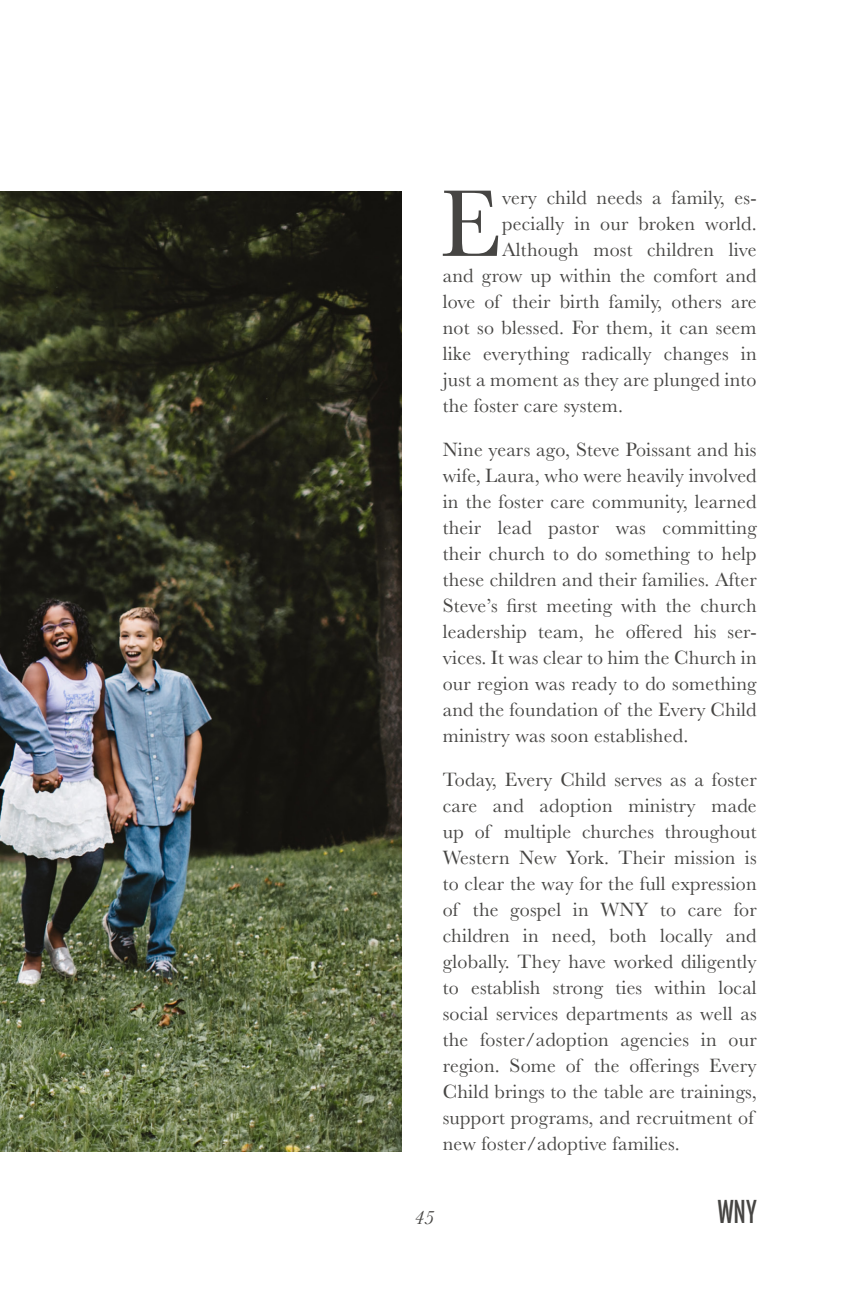
<style>
.page{position:relative;width:864px;height:1296px;background:#fff}
.page>*{position:absolute;margin:0;border:0;box-sizing:border-box;transform-origin:0 0}
.KC_Body_Copy{font:98.6px "Baskerville";color:#464543}
.t1{font:34px "Mongoose";color:#464543}
.KC_Body_Copy-2{font:20px/26px "Baskerville";letter-spacing:.01em;color:#464543;text-align:justify}
.t2{font:italic 20px "Baskerville";color:#464543}
</style>
<div class="page">
<img style="left:0;top:192px;width:402px;height:960px">
<p class="KC_Body_Copy" style="left:440px;top:161px;width:63px">E</p>
<p class="KC_Body_Copy-2" style="left:502px;top:185px;width:256px">very child needs a family, es-</p>
<p class="KC_Body_Copy-2" style="left:502px;top:211px;width:256px">pecially in our broken world.</p>
<p class="KC_Body_Copy-2" style="left:502px;top:237px;width:256px">Although most children live</p>
<p class="KC_Body_Copy-2" style="left:443px;top:263px;width:315px">and grow up within the comfort and</p>
<p class="KC_Body_Copy-2" style="left:443px;top:289px;width:315px">love of their birth family, others are</p>
<p class="KC_Body_Copy-2" style="left:443px;top:315px;width:315px">not so blessed. For them, it can seem</p>
<p class="KC_Body_Copy-2" style="left:443px;top:341px;width:315px">like everything radically changes in</p>
<p class="KC_Body_Copy-2" style="left:443px;top:367px;width:315px">just a moment as they are plunged into</p>
<p class="KC_Body_Copy-2" style="left:443px;top:393px;width:182px">the foster care system.</p>
<p class="KC_Body_Copy-2" style="left:443px;top:437px;width:315px">Nine years ago, Steve Poissant and his wife, Laura, who were heavily involved in the foster care community, learned their lead pastor was committing their church to do something to help these children and their families. After Steve’s first meeting with the church leadership team, he offered his ser&shy;vices. It was clear to him the Church in our region was ready to do something and the foundation of the Every Child ministry was soon established.</p>
<p class="KC_Body_Copy-2" style="left:443px;top:767px;width:315px;text-align:left">Today, Every Child serves as a foster care and adoption ministry made up of multiple churches throughout Western New York. Their mission is to clear the way for the full expression of the gospel in WNY to care for children in need, both locally and globally. They have worked diligently to establish strong ties within local social services departments as well as the foster/adoption agencies in our region. Some of the offerings Every Child brings to the table are trainings, support programs, and recruitment of new foster/adoptive families.</p>
<p class="t2" style="left:414px;top:1204px;width:21px">45</p>
<p class="t1" style="left:718px;top:1192px;width:40px">WNY</p>
</div>
